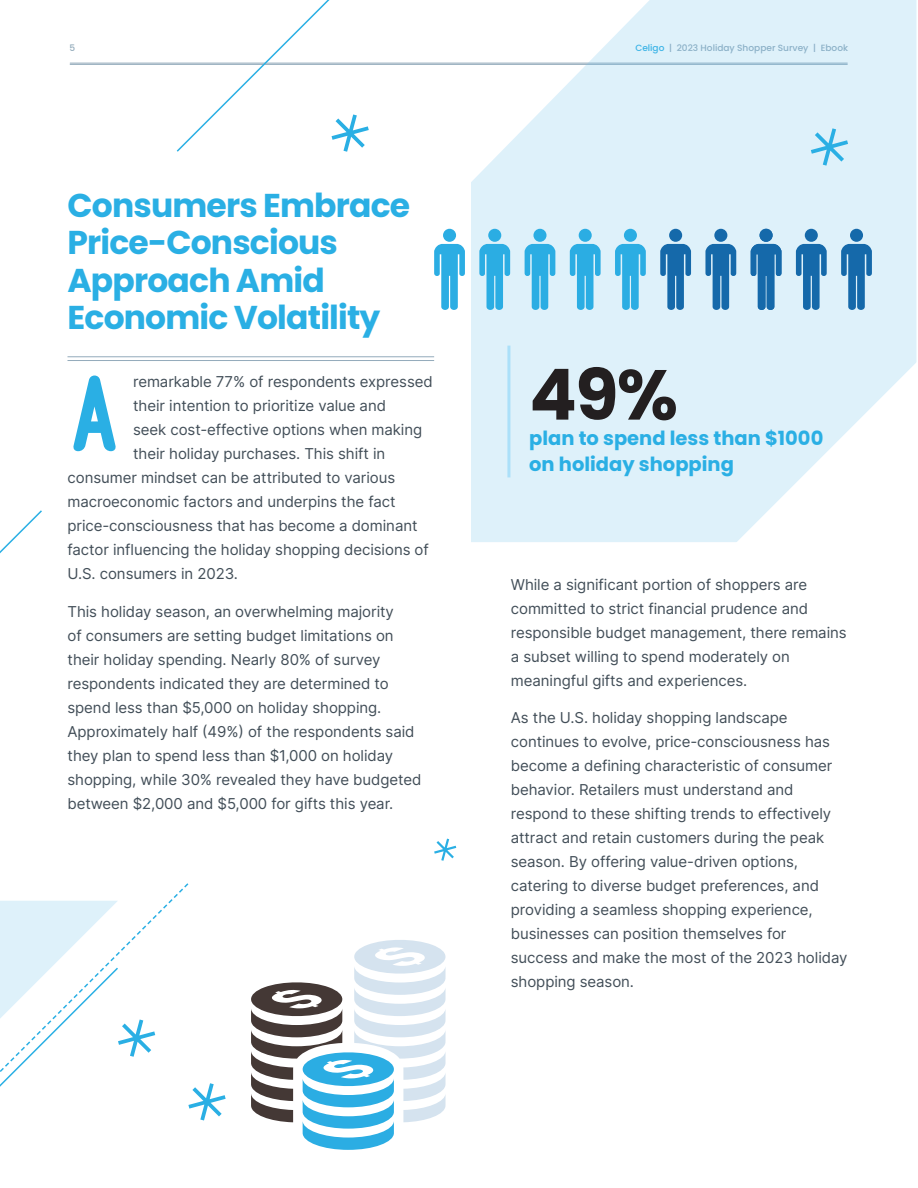
<style>
.page{position:relative;width:918px;height:1188px;background:#fff}
.page>*{position:absolute;margin:0;border:0;box-sizing:border-box;transform-origin:0 0}
.t1{font:700 133.5px "Finland Rounded";color:#2aafe4}
.t2{font:700 70.5px "Poppins";color:#231f20}
.t3{font:700 33px/37.5px "Poppins";letter-spacing:-.025em;color:#2aafe4}
.t4{font:700 19.5px/25.5px "Poppins";color:#2aafe4}
.t5{font:15px/24px "Inter";letter-spacing:-.005em;color:#424e58}
.t6{font:500 9px "Poppins";color:#93abbb}
.s1{color:#2aafe4}
</style>
<div class="page">
<hr style="left:70px;top:63px;width:777px;height:1px;background:#93abbb">
<hr style="left:70px;top:64px;width:777px;height:1px;background:#93abbb">
<div style="left:471px;top:0;width:445px;height:542px;background:#def1fa"></div>
<hr style="left:68px;top:356px;width:366px;height:1px;background:#93abbb">
<hr style="left:68px;top:360px;width:366px;height:1px;background:#93abbb">
<svg style="left:0;top:510px;width:42px;height:44px"></svg>
<svg style="left:175px;top:0;width:350px;height:153px"></svg>
<svg style="left:251px;top:940px;width:195px;height:210px"></svg>
<svg style="left:188px;top:1083px;width:38px;height:38px"></svg>
<svg style="left:332px;top:114px;width:37px;height:38px"></svg>
<svg style="left:811px;top:128px;width:37px;height:38px"></svg>
<svg style="left:0;top:901px;width:155px;height:186px"></svg>
<svg style="left:434px;top:839px;width:22px;height:22px"></svg>
<hr style="left:507px;top:346px;width:3px;height:131px;background:#abe0f9">
<svg style="left:720px;top:361px;width:197px;height:181px"></svg>
<div style="left:443px;top:229px;width:13px;height:13px;background:#2bade3;border-radius:50%"></div>
<svg style="left:434px;top:244px;width:31px;height:66px"></svg>
<div style="left:488px;top:229px;width:13px;height:13px;background:#2bade3;border-radius:50%"></div>
<svg style="left:479px;top:244px;width:31px;height:66px;background:#64c2ea"></svg>
<div style="left:533px;top:229px;width:14px;height:13px;background:#2bade3;border-radius:50%"></div>
<svg style="left:525px;top:244px;width:30px;height:66px;background:#61c1e9"></svg>
<div style="left:579px;top:229px;width:13px;height:13px;background:#2bade3;border-radius:50%"></div>
<svg style="left:570px;top:244px;width:31px;height:66px;background:#64c2ea"></svg>
<div style="left:624px;top:229px;width:13px;height:13px;background:#2bade3;border-radius:50%"></div>
<svg style="left:615px;top:244px;width:31px;height:66px;background:#64c2ea"></svg>
<div style="left:669px;top:229px;width:13px;height:13px;background:#1569aa;border-radius:50%"></div>
<svg style="left:660px;top:244px;width:31px;height:66px;background:#5594c3"></svg>
<div style="left:714px;top:229px;width:13px;height:13px;background:#1569aa;border-radius:50%"></div>
<svg style="left:705px;top:244px;width:31px;height:66px;background:#5594c3"></svg>
<div style="left:805px;top:229px;width:13px;height:13px;background:#1569aa;border-radius:50%"></div>
<svg style="left:796px;top:244px;width:31px;height:66px;background:#5594c3"></svg>
<div style="left:850px;top:229px;width:13px;height:13px;background:#1569aa;border-radius:50%"></div>
<svg style="left:841px;top:244px;width:31px;height:66px;background:#5594c3"></svg>
<div style="left:760px;top:229px;width:13px;height:13px;background:#1569aa;border-radius:50%"></div>
<svg style="left:751px;top:244px;width:30px;height:66px;background:#4d8fc0"></svg>
<p class="t6" style="left:69px;top:43px;width:7px">5</p>
<p class="t6" style="left:635px;top:43px;width:214px"><span class="s1">Celigo</span> | 2023 Holiday Shopper Survey | Ebook</p>
<h3 class="t3" style="left:68px;top:187px;width:344px">Consumers Embrace<br>Price-Conscious<br>Approach Amid<br>Economic Volatility</h3>
<p class="t5" style="left:133px;top:369px;width:301px">remarkable 77% of respondents expressed</p>
<p class="t5" style="left:133px;top:393px;width:254px">their intention to prioritize value and</p>
<p class="t5" style="left:133px;top:417px;width:291px">seek cost-effective options when making</p>
<p class="t5" style="left:133px;top:441px;width:254px">their holiday purchases. This shift in</p>
<p class="t5" style="left:67px;top:465px;width:329px">consumer mindset can be attributed to various</p>
<p class="t5" style="left:67px;top:489px;width:330px">macroeconomic factors and underpins the fact</p>
<p class="t5" style="left:67px;top:513px;width:352px">price-consciousness that has become a dominant</p>
<p class="t5" style="left:67px;top:537px;width:363px">factor influencing the holiday shopping decisions of</p>
<p class="t5" style="left:67px;top:561px;width:172px">U.S. consumers in 2023.</p>
<p class="t5" style="left:67px;top:599px;width:355px">This holiday season, an overwhelming majority<br>of consumers are setting budget limitations on their holiday spending. Nearly 80% of survey respondents indicated they are determined to spend less than $5,000 on holiday shopping.<br>Approximately half (49%) of the respondents said they plan to spend less than $1,000 on holiday shopping, while 30% revealed they have budgeted between $2,000 and $5,000 for gifts this year.</p>
<h1 class="t1" style="left:68px;top:353px;width:56px">A</h1>
<h2 class="t2" style="left:529px;top:354px;width:150px">49%</h2>
<h3 class="t4" style="left:529px;top:426px;width:296px">plan to spend less than $1000 on holiday shopping</h3>
<p class="t5" style="left:511px;top:572px;width:337px">While a significant portion of shoppers are committed to strict financial prudence and responsible budget management, there remains a subset willing to spend moderately on meaningful gifts and experiences.</p>
<p class="t5" style="left:511px;top:706px;width:338px">As the U.S. holiday shopping landscape continues to evolve, price-consciousness has become a defining characteristic of consumer behavior. Retailers must understand and respond to these shifting trends to effectively attract and retain customers during the peak season. By offering value-driven options, catering to diverse budget preferences, and providing a seamless shopping experience, businesses can position themselves for success and make the most of the 2023 holiday shopping season.</p>
</div>
